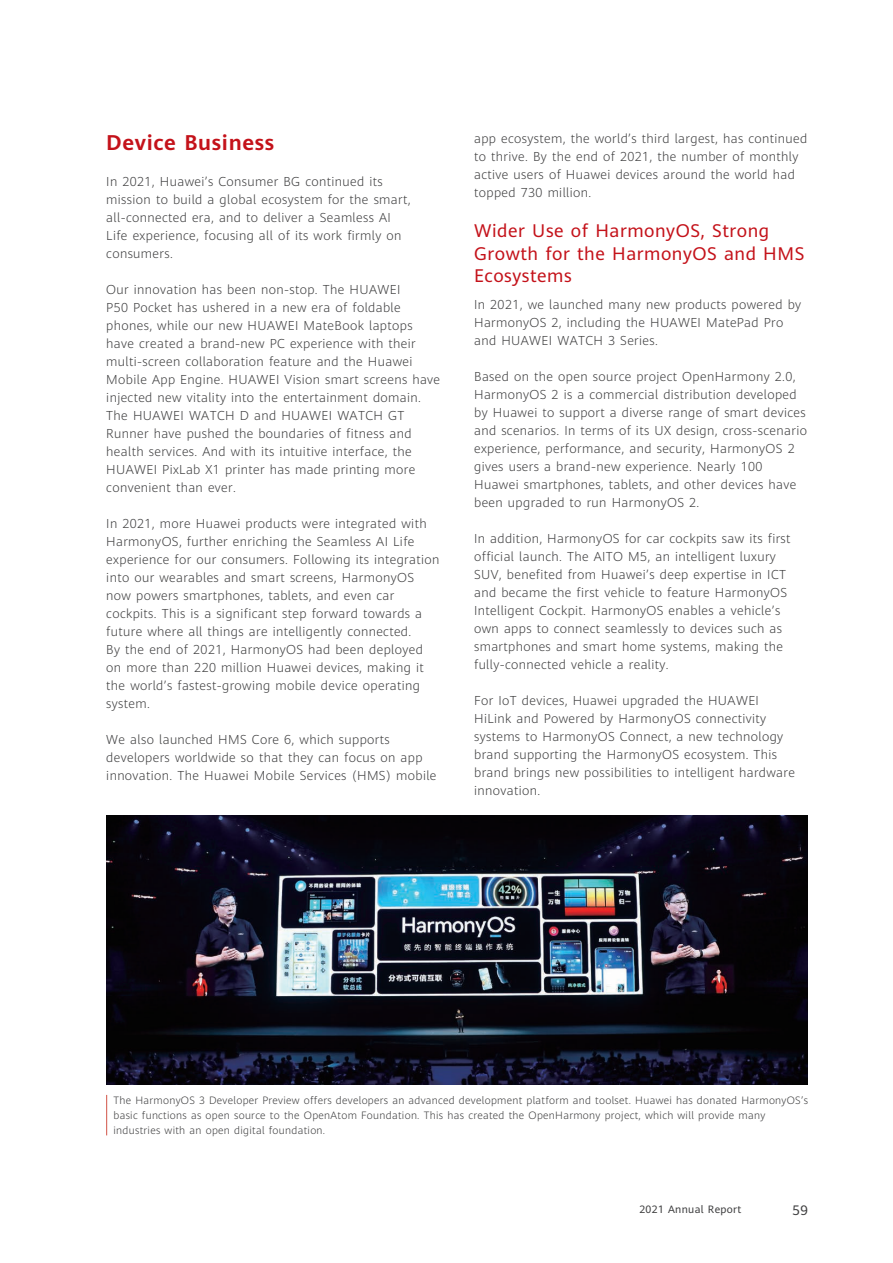
<style>
.page{position:relative;width:893px;height:1263px;background:#fff}
.page>*{position:absolute;margin:0;border:0;box-sizing:border-box;transform-origin:0 0}
.t1{font:700 21px "Huawei Sans";letter-spacing:.03em;color:#c4121a}
.t2{font:18px/22.5px "Huawei Sans";letter-spacing:.03em;color:#c4121a}
.t3{font:13.5px "Huawei Sans";color:#3e3e3f}
.t4{font:300 12.75px/18px "Huawei Sans";letter-spacing:.03em;color:#3e3e3f}
.t5{font:300 10.5px/15px "Huawei Sans";letter-spacing:.03em;color:#3e3e3f}
.t6{font:10.5px "Huawei Sans";letter-spacing:.03em;color:#3e3e3f}
</style>
<div class="page">
<img style="left:106px;top:816px;width:702px;height:269px">
<hr style="left:106px;top:1095px;width:1px;height:40px;background:#c93325">
<h1 class="t1" style="left:106px;top:128px;width:169px">Device Business</h1>
<p class="t4" style="left:106px;top:172px;width:306px">In 2021, Huawei’s Consumer BG continued its mission to build a global ecosystem for the smart, all-connected era, and to deliver a Seamless AI Life experience, focusing all of its work firmly on consumers.</p>
<p class="t4" style="left:106px;top:280px;width:335px">Our innovation has been non-stop. The HUAWEI<br>P50 Pocket has ushered in a new era of foldable phones, while our new HUAWEI MateBook laptops have created a brand-new PC experience with their multi-screen collaboration feature and the Huawei Mobile App Engine. HUAWEI Vision smart screens have injected new vitality into the entertainment domain.<br>The HUAWEI WATCH D and HUAWEI WATCH GT Runner have pushed the boundaries of fitness and health services. And with its intuitive interface, the HUAWEI PixLab X1 printer has made printing more convenient than ever.</p>
<p class="t4" style="left:106px;top:514px;width:335px">In 2021, more Huawei products were integrated with HarmonyOS, further enriching the Seamless AI Life experience for our consumers. Following its integration into our wearables and smart screens, HarmonyOS now powers smartphones, tablets, and even car cockpits. This is a significant step forward towards a future where all things are intelligently connected.<br>By the end of 2021, HarmonyOS had been deployed on more than 220 million Huawei devices, making it the world’s fastest-growing mobile device operating system.</p>
<p class="t4" style="left:106px;top:730px;width:332px">We also launched HMS Core 6, which supports developers worldwide so that they can focus on app innovation. The Huawei Mobile Services (HMS) mobile</p>
<p class="t4" style="left:474px;top:129px;width:335px">app ecosystem, the world’s third largest, has continued to thrive. By the end of 2021, the number of monthly active users of Huawei devices around the world had topped 730 million.</p>
<h2 class="t2" style="left:474px;top:219px;width:332px">Wider Use of HarmonyOS, Strong<br>Growth for the HarmonyOS and HMS<br>Ecosystems</h2>
<p class="t4" style="left:474px;top:295px;width:329px">In 2021, we launched many new products powered by<br>HarmonyOS 2, including the HUAWEI MatePad Pro and HUAWEI WATCH 3 Series.</p>
<p class="t4" style="left:474px;top:367px;width:334px">Based on the open source project OpenHarmony 2.0, HarmonyOS 2 is a commercial distribution developed by Huawei to support a diverse range of smart devices and scenarios. In terms of its UX design, cross-scenario experience, performance, and security, HarmonyOS 2 gives users a brand-new experience. Nearly 100<br>Huawei smartphones, tablets, and other devices have been upgraded to run HarmonyOS 2.</p>
<p class="t4" style="left:474px;top:529px;width:318px">In addition, HarmonyOS for car cockpits saw its first official launch. The AITO M5, an intelligent luxury SUV, benefited from Huawei’s deep expertise in ICT and became the first vehicle to feature HarmonyOS Intelligent Cockpit. HarmonyOS enables a vehicle’s own apps to connect seamlessly to devices such as smartphones and smart home systems, making the fully-connected vehicle a reality.</p>
<p class="t4" style="left:474px;top:691px;width:322px">For IoT devices, Huawei upgraded the HUAWEI HiLink and Powered by HarmonyOS connectivity systems to HarmonyOS Connect, a new technology brand supporting the HarmonyOS ecosystem. This brand brings new possibilities to intelligent hardware innovation.</p>
<p class="t5" style="left:113px;top:1092px;width:696px">The HarmonyOS 3 Developer Preview offers developers an advanced development platform and toolset. Huawei has donated HarmonyOS’s basic functions as open source to the OpenAtom Foundation. This has created the OpenHarmony project, which will provide many industries with an open digital foundation.</p>
<p class="t6" style="left:639px;top:1201px;width:103px">2021 Annual Report</p>
<p class="t3" style="left:792px;top:1201px;width:17px">59</p>
</div>
